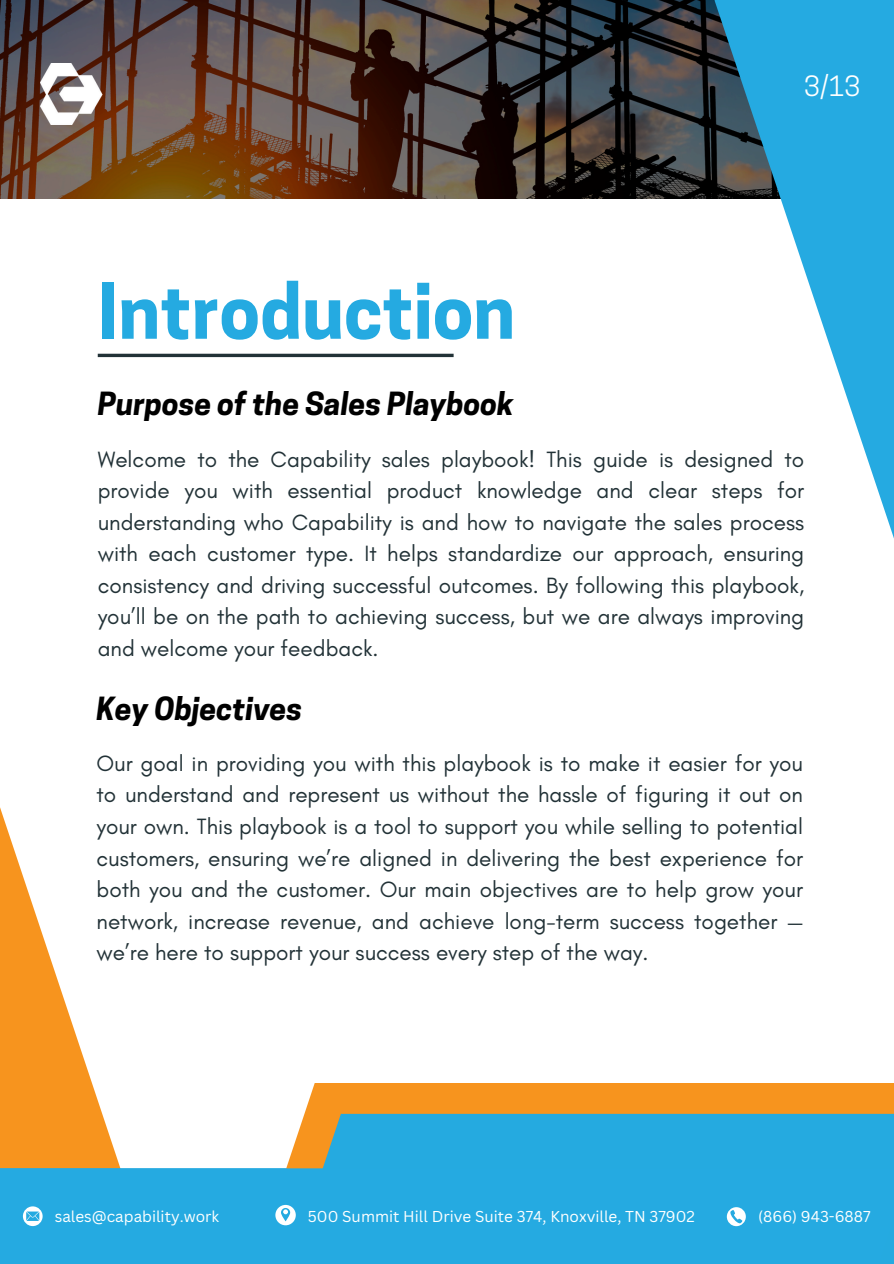
<style>
.page{position:relative;width:894px;height:1264px;background:#fff}
.page>*{position:absolute;margin:0;border:0;box-sizing:border-box;transform-origin:0 0}
.t1{font:700 72.45px "Cooper Hewitt";color:#25aae1}
.t2{font:italic 700 30px "Cooper Hewitt";color:#000}
.t3{font:26.25px "Cooper Hewitt";color:#fff}
.t4{font:22.5px/31.5px "Glacial Indifference";color:#223237;text-align:justify}
.t5{font:15.3px "Canva Sans";color:#fff}
</style>
<div class="page">
<img style="left:0;top:0;width:579px;height:198px">
<hr style="left:98px;top:354px;width:355px;height:3px;background:#223237">
<svg style="left:0;top:807px;width:121px;height:361px"></svg>
<svg style="left:579px;top:0;width:314px;height:536px"></svg>
<div style="left:304px;top:1083px;width:589px;height:30px;background:#f7941e"></div>
<div style="left:275px;top:1113px;width:618px;height:150px;background:#25aae0"></div>
<img style="left:40px;top:64px;width:69px;height:61px">
<div style="left:0;top:1168px;width:893px;height:95px;background:#25aae1"></div>
<svg style="left:23px;top:1206px;width:20px;height:19px"></svg>
<svg style="left:726px;top:1207px;width:19px;height:19px"></svg>
<svg style="left:275px;top:1204px;width:20px;height:21px"></svg>
<p class="t1" style="left:98px;top:284px;width:419px">Introduction</p>
<h4 class="t3" style="left:804px;top:76px;width:57px">3/13</h4>
<p class="t2" style="left:98px;top:393px;width:417px">Purpose of the Sales Playbook</p>
<h3 class="t4" style="left:98px;top:443px;width:707px">Welcome to the Capability sales playbook! This guide is designed to provide you with essential product knowledge and clear steps for understanding who Capability is and how to navigate the sales process with each customer type. It helps standardize our approach, ensuring consistency and driving successful outcomes. By following this playbook, you’ll be on the path to achieving success, but we are always improving and welcome your feedback.</h3>
<h1 class="t2" style="left:96px;top:697px;width:207px">Key Objectives</h1>
<p class="t4" style="left:96px;top:747px;width:707px">Our goal in providing you with this playbook is to make it easier for you to understand and represent us without the hassle of figuring it out on your own. This playbook is a tool to support you while selling to potential customers, ensuring we’re aligned in delivering the best experience for both you and the customer. Our main objectives are to help grow your network, increase revenue, and achieve long-term success together — we’re here to support your success every step of the way.</p>
<h2 class="t5" style="left:55px;top:1205px;width:166px">sales@capability.work</h2>
<h4 class="t5" style="left:308px;top:1205px;width:388px">500 Summit Hill Drive Suite 374, Knoxville, TN 37902</h4>
<h2 class="t5" style="left:758px;top:1205px;width:114px">(866) 943-6887</h2>
</div>
